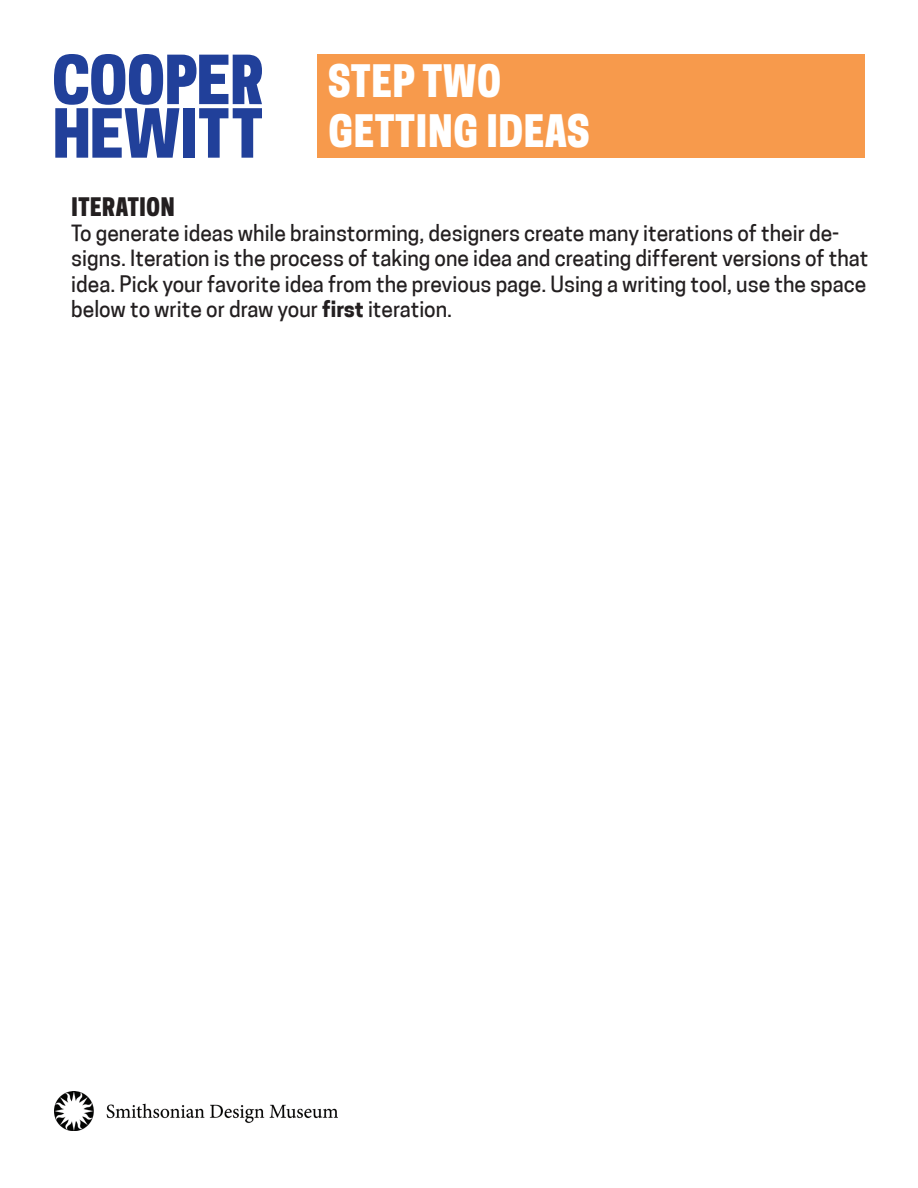
<style>
.page{position:relative;width:918px;height:1188px;background:#fff}
.page>*{position:absolute;margin:0;border:0;box-sizing:border-box;transform-origin:0 0}
.t1{font:42px "Cooper Hewitt Display";color:#fff}
.t2{font:24px "Cooper Hewitt Display";color:#231f20}
.t3{font:21px/25.2px "Coo Hew";color:#231f20}
.s1{font-weight:700}
</style>
<div class="page">
<img style="left:54px;top:1091px;width:284px;height:40px">
<div style="left:318px;top:54px;width:547px;height:104px;background:#f79a4c"></div>
<svg style="left:54px;top:54px;width:208px;height:104px"></svg>
<p class="t1" style="left:328px;top:56px;width:175px">STEP TWO</p>
<p class="t1" style="left:328px;top:106px;width:263px">GETTING IDEAS</p>
<p class="t2" style="left:71px;top:193px;width:105px">ITERATION</p>
<p class="t3" style="left:71px;top:221px;width:799px">To generate ideas while brainstorming, designers create many iterations of their de&shy;signs. Iteration is the process of taking one idea and creating different versions of that idea. Pick your favorite idea from the previous page. Using a writing tool, use the space below to write or draw your <span class="s1">first</span> iteration.</p>
</div>
